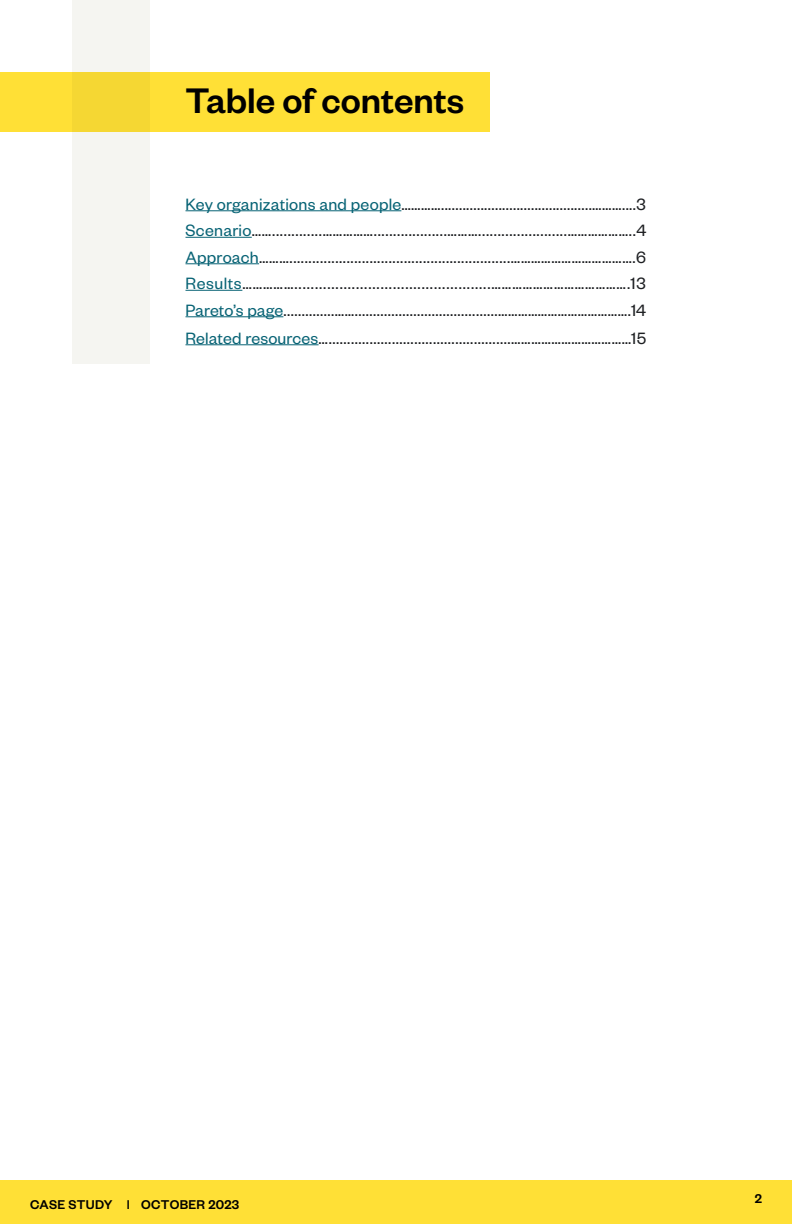
<style>
.page{position:relative;width:792px;height:1224px;background:#fff}
.page>*{position:absolute;margin:0;border:0;box-sizing:border-box;transform-origin:0 0}
.t1{font:500 39px "Founders Grotesk";color:#000}
.t2{font:18px/26.8px "Founders Grotesk";letter-spacing:.01em;color:#1d1f22;text-align:justify}
.t3{font:500 14px "Founders Grotesk";letter-spacing:.02em;color:#000}
.s1{color:#076375}
.s2{color:#086375}
</style>
<div class="page">
<div style="left:0;top:1180px;width:792px;height:44px;background:#ffe036"></div>
<div style="left:0;top:72px;width:490px;height:60px;background:#ffe036"></div>
<svg style="left:72px;top:0;width:78px;height:364px;fill:#f5f5f1"></svg>
<hr style="left:186px;top:210px;width:215px;height:1px;background:#076375">
<hr style="left:186px;top:237px;width:66px;height:1px;background:#086375">
<hr style="left:186px;top:263px;width:73px;height:1px;background:#086375">
<hr style="left:186px;top:290px;width:56px;height:1px;background:#086375">
<hr style="left:186px;top:316px;width:97px;height:1px;background:#086375">
<hr style="left:186px;top:344px;width:133px;height:1px;background:#086375">
<h1 class="t1" style="left:186px;top:77px;width:280px">Table of contents</h1>
<p class="t2" style="left:186px;top:189px;width:462px"><span class="s1">Key organizations and people</span>…………..........................................………....3<br><span class="s2">Scenario</span>…….............……………...................……….......................………………..4<br><span class="s2">Approach</span>………..........................................................……………………………….6<br><span class="s2">Results</span>……………................................................………………………………….13<br><span class="s2">Pareto’s page</span>..............…….......................................………………………………….14<br><span class="s2">Related resources</span>….................................................………………………………15</p>
<p class="t3" style="left:30px;top:1196px;width:211px">CASE STUDY | OCTOBER 2023</p>
<p class="t3" style="left:755px;top:1190px;width:9px">2</p>
</div>
